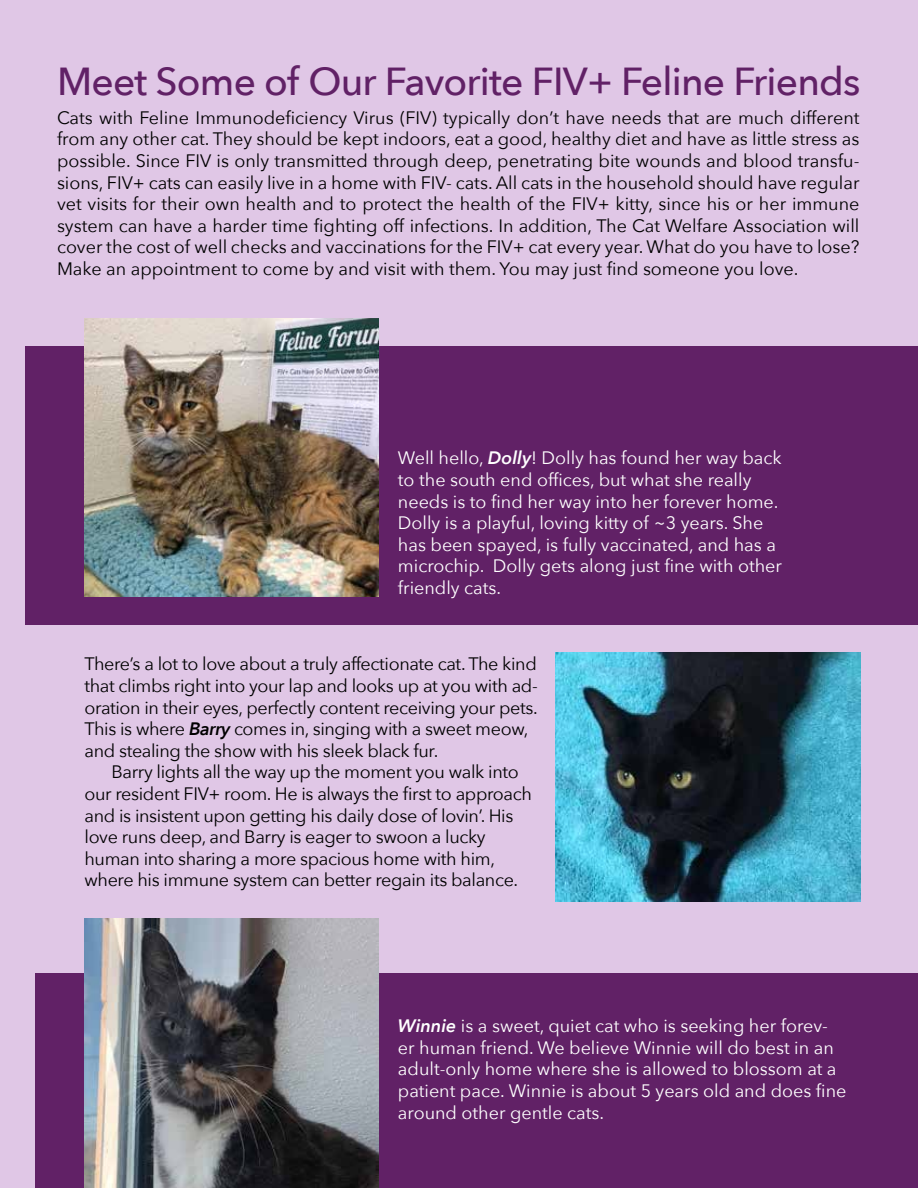
<style>
.page{position:relative;width:918px;height:1188px;background:#e0c7e6}
.page>*{position:absolute;margin:0;border:0;box-sizing:border-box;transform-origin:0 0}
.t1{font:500 39px "Avenir Next";letter-spacing:-.02em;color:#612166}
.t2{font:18px/21.6px "Avenir Next";letter-spacing:-.02em;color:#000}
.t3{font:18px/21.6px "Avenir Next";color:#fff}
.s1{font-weight:600;font-style:italic}
</style>
<div class="page">
<div style="left:35px;top:973px;width:883px;height:215px;background:#612166"></div>
<div style="left:26px;top:347px;width:892px;height:278px;background:#612166"></div>
<img style="left:84px;top:318px;width:295px;height:279px">
<img style="left:555px;top:652px;width:306px;height:250px">
<img style="left:84px;top:918px;width:295px;height:270px">
<h1 class="t1" style="left:57px;top:49px;width:805px">Meet Some of Our Favorite FIV+ Feline Friends</h1>
<p class="t2" style="left:57px;top:106px;width:804px;text-align:justify">Cats with Feline Immunodeficiency Virus (FIV) typically don’t have needs that are much different from any other cat. They should be kept indoors, eat a good, healthy diet and have as little stress as possible. Since FIV is only transmitted through deep, penetrating bite wounds and blood transfu&shy;sions, FIV+ cats can easily live in a home with FIV- cats. All cats in the household should have regular vet visits for their own health and to protect the health of the FIV+ kitty, since his or her immune system can have a harder time fighting off infections. In addition, The Cat Welfare Association will cover the cost of well checks and vaccinations for the FIV+ cat every year. What do you have to lose?<br>Make an appointment to come by and visit with them. You may just find someone you love.</p>
<p class="t3" style="left:398px;top:447px;width:386px">Well hello, <span class="s1">Dolly</span>! Dolly has found her way back to the south end offices, but what she really needs is to find her way into her forever home.<br>Dolly is a playful, loving kitty of ~3 years. She has been spayed, is fully vaccinated, and has a microchip. Dolly gets along just fine with other friendly cats.</p>
<p class="t2" style="left:84px;top:653px;width:455px">There’s a lot to love about a truly affectionate cat. The kind that climbs right into your lap and looks up at you with ad&shy;oration in their eyes, perfectly content receiving your pets.<br>This is where <span class="s1">Barry</span> comes in, singing with a sweet meow, and stealing the show with his sleek black fur.</p>
<p class="t2" style="left:84px;top:761px;width:449px;text-indent:27px">Barry lights all the way up the moment you walk into our resident FIV+ room. He is always the first to approach and is insistent upon getting his daily dose of lovin’. His love runs deep, and Barry is eager to swoon a lucky human into sharing a more spacious home with him, where his immune system can better regain its balance.</p>
<p class="t3" style="left:398px;top:1014px;width:450px"><span class="s1">Winnie</span> is a sweet, quiet cat who is seeking her forev&shy;er human friend. We believe Winnie will do best in an adult-only home where she is allowed to blossom at a patient pace. Winnie is about 5 years old and does fine around other gentle cats.</p>
</div>
